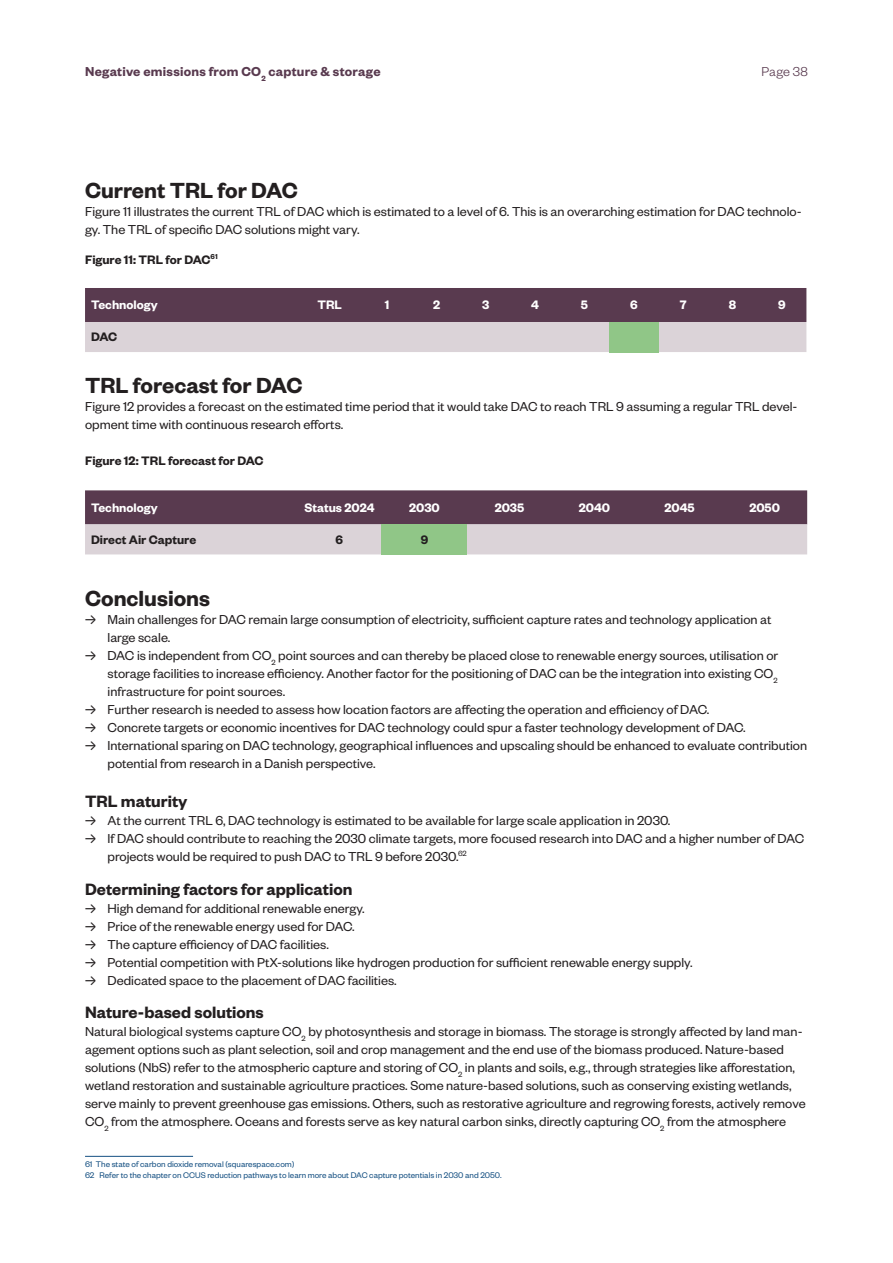
<style>
.page{position:relative;width:893px;height:1263px;background:#fff}
.page>*{position:absolute;margin:0;border:0;box-sizing:border-box;transform-origin:0 0}
.t1{font:600 24px "Founders Grotesk";color:#231f20}
.List_Paragraph{font:600 18px "Founders Grotesk";color:#231f20}
.t2{font:14.25px/18px "Founders Grotesk";color:#231f20}
.t3{font:600 14.25px "Founders Grotesk";letter-spacing:.02em;color:#593a4f}
.t4{font:300 14.25px "Founders Grotesk";letter-spacing:.015em;color:#593a4f}
.t5{font:600 13.5px "Founders Grotesk";color:#231f20}
.t6{font:600 13.5px "Founders Grotesk";color:#fff}
.Fodnote{font:9px "Founders Grotesk";color:#155082}
.s1{font-family:"Studio 6"}
</style>
<div class="page">
<svg style="left:85px;top:288px;width:721px;height:64px;background:#937f8c"></svg>
<div style="left:609px;top:322px;width:49px;height:30px;background:#90c687"></div>
<svg style="left:85px;top:490px;width:722px;height:64px;background:#927e8b"></svg>
<div style="left:382px;top:524px;width:85px;height:30px;background:#90c687"></div>
<hr style="left:85px;top:1156px;width:108px;height:1px;background:#155082">
<p class="t3" style="left:85px;top:63px;width:297px">Negative emissions from CO<sub>2</sub> capture &amp; storage</p>
<p class="t4" style="left:761px;top:63px;width:48px">Page 38</p>
<h2 class="t1" style="left:85px;top:175px;width:214px">Current TRL for DAC</h2>
<p class="t2" style="left:85px;top:202px;width:718px">Figure 11 illustrates the current TRL of DAC which is estimated to a level of 6. This is an overarching estimation for DAC technolo&shy;gy. The TRL of specific DAC solutions might vary.</p>
<p class="t5" style="left:85px;top:251px;width:134px">Figure 11: TRL for DAC<sup>61</sup></p>
<p class="t6" style="left:91px;top:296px;width:68px">Technology</p>
<p class="t6" style="left:317px;top:296px;width:26px">TRL</p>
<p class="t6" style="left:385px;top:296px;width:6px">1</p>
<p class="t6" style="left:433px;top:296px;width:8px">2</p>
<p class="t6" style="left:482px;top:296px;width:9px">3</p>
<p class="t6" style="left:531px;top:296px;width:9px">4</p>
<p class="t6" style="left:581px;top:296px;width:9px">5</p>
<p class="t6" style="left:630px;top:296px;width:9px">6</p>
<p class="t6" style="left:680px;top:296px;width:8px">7</p>
<p class="t6" style="left:729px;top:296px;width:9px">8</p>
<p class="t6" style="left:778px;top:296px;width:9px">9</p>
<p class="t5" style="left:91px;top:328px;width:28px">DAC</p>
<h2 class="t1" style="left:85px;top:370px;width:219px">TRL forecast for DAC</h2>
<p class="t2" style="left:85px;top:397px;width:714px">Figure 12 provides a forecast on the estimated time period that it would take DAC to reach TRL 9 assuming a regular TRL devel&shy;opment time with continuous research efforts.</p>
<p class="t5" style="left:85px;top:452px;width:180px">Figure 12: TRL forecast for DAC</p>
<p class="t6" style="left:91px;top:499px;width:68px">Technology</p>
<p class="t6" style="left:304px;top:499px;width:72px">Status 2024</p>
<p class="t6" style="left:409px;top:499px;width:32px">2030</p>
<p class="t6" style="left:495px;top:499px;width:31px">2035</p>
<p class="t6" style="left:579px;top:499px;width:33px">2040</p>
<p class="t6" style="left:664px;top:499px;width:32px">2045</p>
<p class="t6" style="left:749px;top:499px;width:32px">2050</p>
<p class="t5" style="left:91px;top:531px;width:107px">Direct Air Capture</p>
<p class="t5" style="left:336px;top:531px;width:9px">6</p>
<p class="t5" style="left:421px;top:531px;width:9px">9</p>
<h2 class="t1" style="left:85px;top:583px;width:127px">Conclusions</h2>
<p class="t2" style="left:108px;top:610px;width:665px;text-indent:-23px"><span class="s1">→</span> Main challenges for DAC remain large consumption of electricity, sufficient capture rates and technology application at large scale.</p>
<p class="t2" style="left:108px;top:646px;width:672px;text-align:justify;text-indent:-23px"><span class="s1">→</span> DAC is independent from CO<sub>2</sub> point sources and can thereby be placed close to renewable energy sources, utilisation or storage facilities to increase efficiency. Another factor for the positioning of DAC can be the integration into existing CO<sub>2 </sub>infrastructure for point sources.</p>
<p class="t2" style="left:85px;top:700px;width:626px"><span class="s1">→</span> Further research is needed to assess how location factors are affecting the operation and efficiency of DAC.</p>
<p class="t2" style="left:85px;top:718px;width:662px"><span class="s1">→</span> Concrete targets or economic incentives for DAC technology could spur a faster technology development of DAC.</p>
<p class="t2" style="left:108px;top:736px;width:701px;text-indent:-23px"><span class="s1">→</span> International sparing on DAC technology, geographical influences and upscaling should be enhanced to evaluate contribution potential from research in a Danish perspective.</p>
<p class="List_Paragraph" style="left:85px;top:790px;width:104px">TRL maturity</p>
<p class="t2" style="left:85px;top:811px;width:587px"><span class="s1">→</span> At the current TRL 6, DAC technology is estimated to be available for large scale application in 2030.</p>
<p class="t2" style="left:108px;top:829px;width:698px;text-indent:-23px"><span class="s1">→</span> If DAC should contribute to reaching the 2030 climate targets, more focused research into DAC and a higher number of DAC projects would be required to push DAC to TRL 9 before 2030.<sup>62</sup></p>
<h3 class="List_Paragraph" style="left:85px;top:877px;width:269px">Determining factors for application</h3>
<p class="t2" style="left:85px;top:898px;width:281px"><span class="s1">→</span> High demand for additional renewable energy.</p>
<p class="t2" style="left:85px;top:916px;width:271px"><span class="s1">→</span> Price of the renewable energy used for DAC.</p>
<p class="t2" style="left:85px;top:934px;width:245px"><span class="s1">→</span> The capture efficiency of DAC facilities.</p>
<p class="t2" style="left:85px;top:952px;width:609px"><span class="s1">→</span> Potential competition with PtX-solutions like hydrogen production for sufficient renewable energy supply.</p>
<p class="t2" style="left:85px;top:970px;width:313px"><span class="s1">→</span> Dedicated space to the placement of DAC facilities.</p>
<h3 class="List_Paragraph" style="left:85px;top:1001px;width:180px">Nature-based solutions</h3>
<p class="t2" style="left:85px;top:1022px;width:722px">Natural biological systems capture CO<sub>2</sub> by photosynthesis and storage in biomass. The storage is strongly affected by land man&shy;agement options such as plant selection, soil and crop management and the end use of the biomass produced. Nature-based solutions (NbS) refer to the atmospheric capture and storing of CO<sub>2</sub> in plants and soils, e.g., through strategies like afforestation, wetland restoration and sustainable agriculture practices. Some nature-based solutions, such as conserving existing wetlands, serve mainly to prevent greenhouse gas emissions. Others, such as restorative agriculture and regrowing forests, actively remove CO<sub>2</sub> from the atmosphere. Oceans and forests serve as key natural carbon sinks, directly capturing CO<sub>2</sub> from the atmosphere</p>
<p class="Fodnote" style="left:85px;top:1159px;width:211px">61 The state of carbon dioxide removal (squarespace.com)</p>
<p class="Fodnote" style="left:85px;top:1169px;width:418px">62 Refer to the chapter on CCUS reduction pathways to learn more about DAC capture potentials in 2030 and 2050.</p>
</div>
